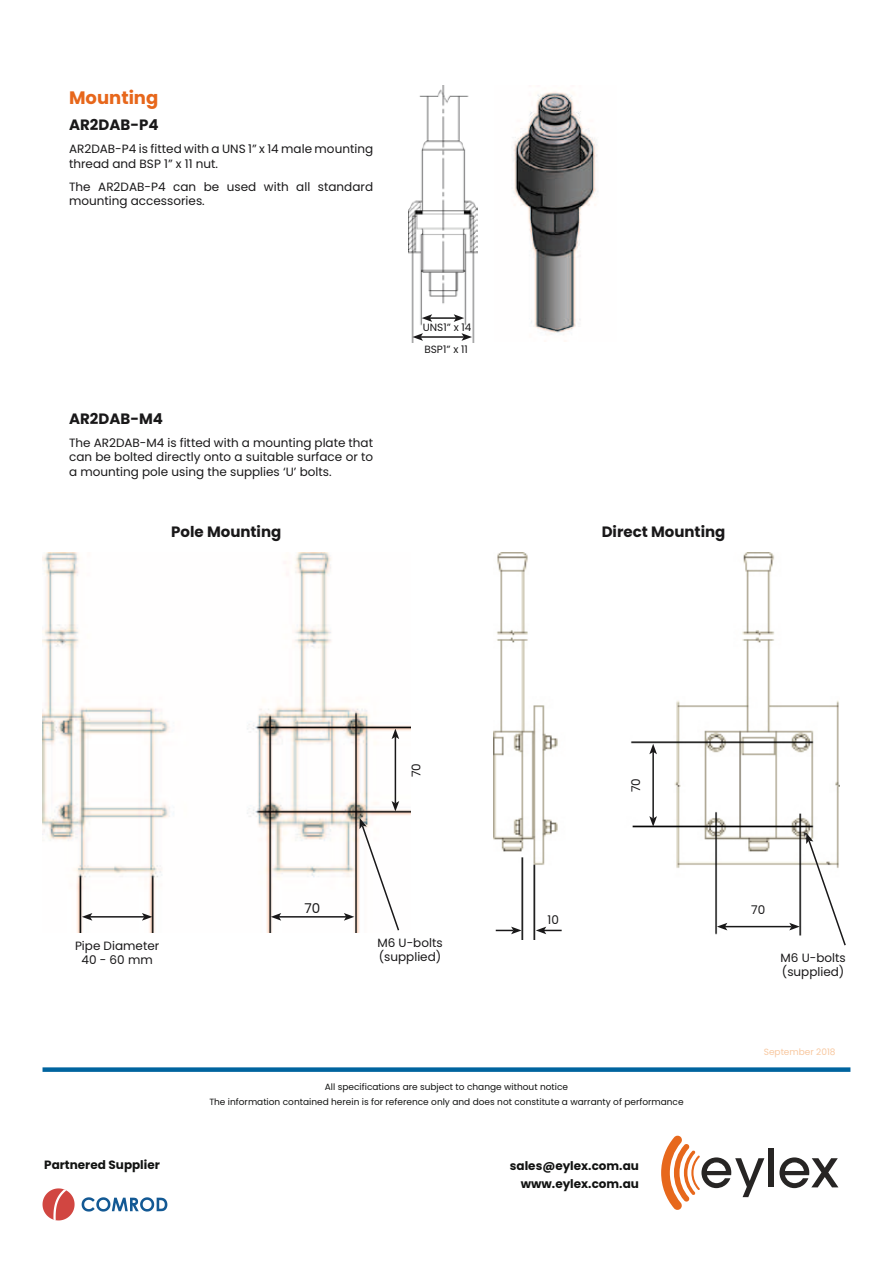
<style>
.page{position:relative;width:893px;height:1263px;background:#fff}
.page>*{position:absolute;margin:0;border:0;box-sizing:border-box;transform-origin:0 0}
.t1{font:700 18px "Poppins";color:#e7671b}
.t2{font:700 15px "Poppins";color:#191819}
.t3{font:13.5px "Poppins";color:#191819}
.t4{font:12px/14.4px "Poppins";color:#191819}
.t5{font:700 12px/18.6px "Poppins";color:#121312;text-align:right}
.t6{font:10.5px/21.8px "Poppins";color:#191819}
.t7{font:9px/15px "Poppins";color:#121312;text-align:center}
.t8{font:9px "Poppins";color:#f8c8a0}
</style>
<div class="page">
<div style="left:43px;top:1067px;width:807px;height:5px;background:#00649f"></div>
<svg style="left:43px;top:1188px;width:32px;height:32px"></svg>
<svg style="left:82px;top:1197px;width:85px;height:14px"></svg>
<div style="left:768px;top:1148px;width:6px;height:39px;background:#272524"></div>
<svg style="left:779px;top:1157px;width:59px;height:31px"></svg>
<svg style="left:661px;top:1135px;width:103px;height:75px"></svg>
<img style="left:43px;top:553px;width:367px;height:379px">
<img style="left:408px;top:85px;width:69px;height:257px">
<img style="left:513px;top:92px;width:85px;height:242px">
<hr style="left:430px;top:317px;width:26px;height:2px;background:#191819">
<svg style="left:422px;top:314px;width:10px;height:8px"></svg>
<svg style="left:454px;top:314px;width:10px;height:8px"></svg>
<hr style="left:421px;top:336px;width:43px;height:2px;background:#191819">
<svg style="left:412px;top:333px;width:11px;height:8px"></svg>
<svg style="left:461px;top:333px;width:11px;height:8px"></svg>
<img style="left:493px;top:553px;width:347px;height:387px">
<hr style="left:279px;top:916px;width:67px;height:1px;background:#191819">
<svg style="left:271px;top:913px;width:10px;height:8px"></svg>
<hr style="left:90px;top:916px;width:54px;height:1px;background:#191819">
<svg style="left:82px;top:913px;width:10px;height:8px"></svg>
<svg style="left:142px;top:913px;width:10px;height:8px"></svg>
<hr style="left:395px;top:737px;width:1px;height:66px;background:#191819">
<svg style="left:392px;top:729px;width:7px;height:10px"></svg>
<svg style="left:392px;top:801px;width:7px;height:10px"></svg>
<hr style="left:725px;top:926px;width:67px;height:1px;background:#191819">
<svg style="left:717px;top:923px;width:10px;height:7px"></svg>
<svg style="left:789px;top:923px;width:11px;height:7px"></svg>
<hr style="left:652px;top:752px;width:2px;height:66px;background:#191819">
<svg style="left:649px;top:744px;width:8px;height:10px"></svg>
<svg style="left:649px;top:816px;width:8px;height:11px"></svg>
<svg style="left:496px;top:927px;width:26px;height:7px"></svg>
<svg style="left:536px;top:927px;width:26px;height:7px"></svg>
<svg style="left:344px;top:818px;width:56px;height:114px"></svg>
<svg style="left:806px;top:833px;width:40px;height:113px"></svg>
<h1 class="t1" style="left:69px;top:87px;width:91px">Mounting</h1>
<p class="t2" style="left:69px;top:116px;width:91px">AR2DAB-P4</p>
<p class="t4" style="left:69px;top:142px;width:306px">AR2DAB-P4 is fitted with a UNS 1” x 14 male mounting thread and BSP 1” x 11 nut.</p>
<p class="t4" style="left:69px;top:179px;width:305px">The AR2DAB-P4 can be used with all standard mounting accessories.</p>
<p class="t2" style="left:69px;top:410px;width:95px">AR2DAB-M4</p>
<p class="t4" style="left:69px;top:436px;width:306px;text-align:justify">The AR2DAB-M4 is fitted with a mounting plate that can be bolted directly onto a suitable surface or to a mounting pole using the supplies ‘U’ bolts.</p>
<p class="t6" style="left:423px;top:317px;width:50px">UNS1” x 14<br>BSP1” x 11</p>
<p class="t2" style="left:171px;top:523px;width:112px">Pole Mounting</p>
<p class="t2" style="left:602px;top:523px;width:125px">Direct Mounting</p>
<p class="t4" style="left:75px;top:939px;width:86px;text-align:center">Pipe Diameter<br>40 - 60 mm</p>
<p class="t3" style="left:305px;top:900px;width:17px">70</p>
<p class="t4" style="left:409px;top:777px;width:16px;rotate:-90deg">70</p>
<p class="t4" style="left:377px;top:935px;width:67px">M6 U-bolts (supplied)</p>
<p class="t4" style="left:548px;top:913px;width:13px">10</p>
<p class="t4" style="left:629px;top:792px;width:16px;rotate:-90deg">70</p>
<p class="t7" style="left:209px;top:1079px;width:476px">All specifications are subject to change without notice<br>The information contained herein is for reference only and does not constitute a warranty of performance</p>
<p class="t5" style="left:44px;top:1156px;width:117px">Partnered Supplier</p>
<p class="t5" style="left:510px;top:1156px;width:131px">sales@eylex.com.au www.eylex.com.au</p>
<p class="t4" style="left:751px;top:903px;width:16px">70</p>
<p class="t4" style="left:780px;top:950px;width:67px">M6 U-bolts (supplied)</p>
<p class="t8" style="left:764px;top:1047px;width:73px">September 2018</p>
</div>
